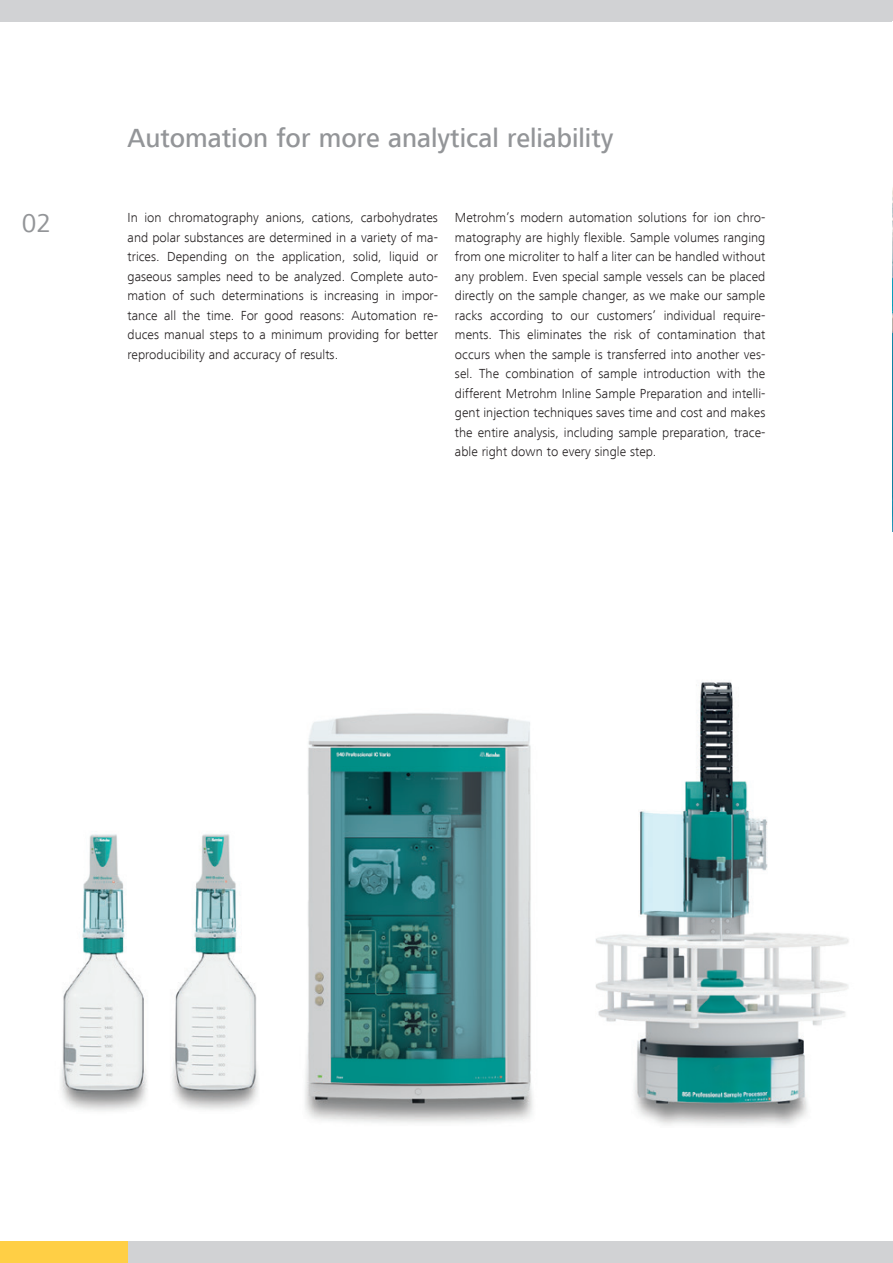
<style>
.page{position:relative;width:893px;height:1263px;background:#fff}
.page>*{position:absolute;margin:0;border:0;box-sizing:border-box;transform-origin:0 0}
.t1{font:500 27px "Frutiger Next LT";color:#939598}
.t2{font:27px "Frutiger Next LT";color:#939598}
.t3{font:300 13.5px/19.5px "Frutiger Next LT";color:#231f20;text-align:justify}
</style>
<div class="page">
<div style="left:0;top:1242px;width:893px;height:21px;background:#d1d2d4"></div>
<div style="left:0;top:0;width:893px;height:21px;background:#d1d2d4"></div>
<img style="left:892px;top:21px;width:1px;height:510px">
<div style="left:0;top:1242px;width:128px;height:21px;background:#ffcf45"></div>
<img style="left:61px;top:681px;width:788px;height:444px">
<h1 class="t2" style="left:22px;top:208px;width:31px">02</h1>
<h1 class="t1" style="left:128px;top:123px;width:487px">Automation for more analytical reliability</h1>
<p class="t3" style="left:128px;top:208px;width:312px">In ion chromatography anions, cations, carbohydrates and polar substances are determined in a variety of ma&shy;trices. Depending on the application, solid, liquid or gaseous samples need to be analyzed. Complete auto&shy;mation of such determinations is increasing in impor&shy;tance all the time. For good reasons: Automation re&shy;duces manual steps to a minimum providing for better reproducibility and accuracy of results.</p>
<p class="t3" style="left:455px;top:208px;width:312px">Metrohm’s modern automation solutions for ion chro&shy;matography are highly flexible. Sample volumes ranging from one microliter to half a liter can be handled without any problem. Even special sample vessels can be placed directly on the sample changer, as we make our sample racks according to our customers’ individual require&shy;ments. This eliminates the risk of contamination that occurs when the sample is transferred into another ves&shy;sel. The combination of sample introduction with the different Metrohm Inline Sample Preparation and intelli&shy;gent injection techniques saves time and cost and makes the entire analysis, including sample preparation, trace&shy;able right down to every single step.</p>
</div>
